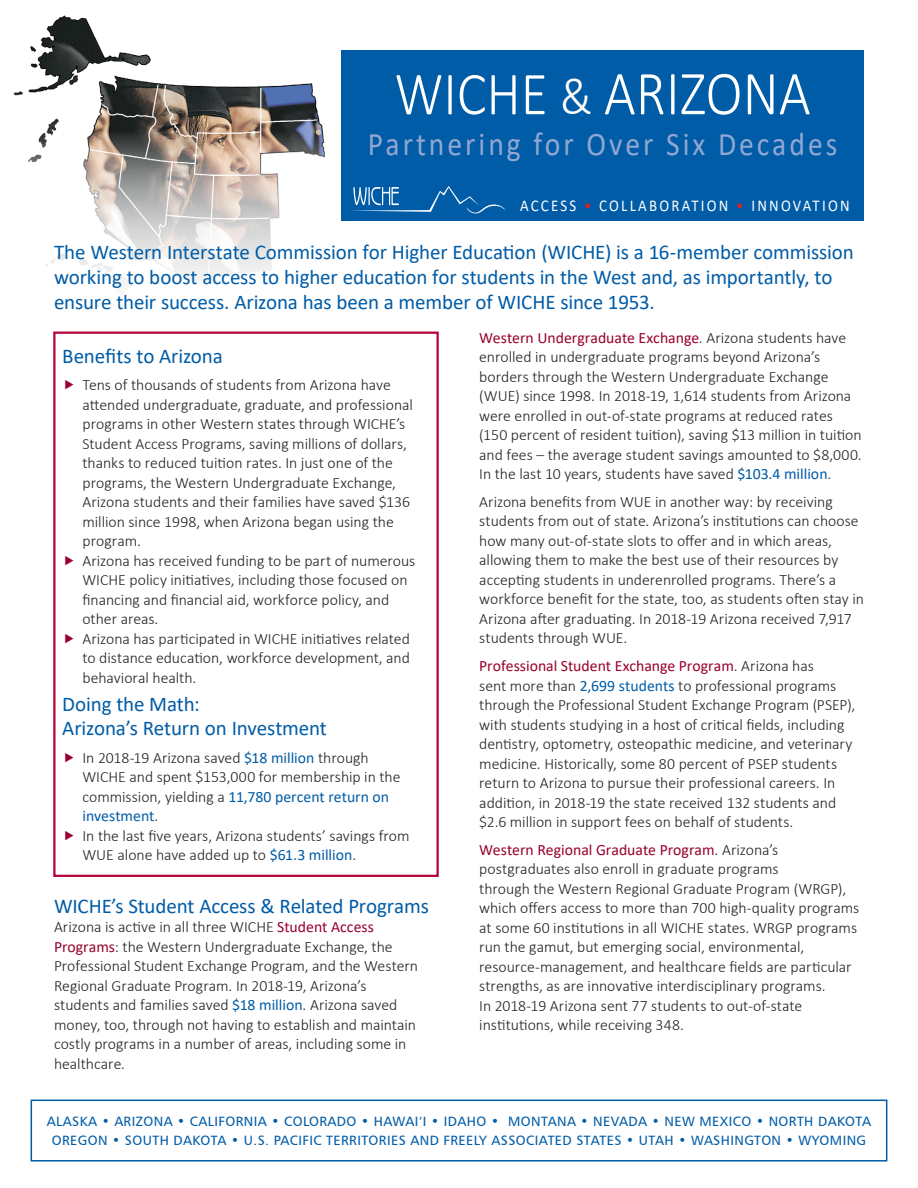
<style>
.page{position:relative;width:918px;height:1188px;background:#fff}
.page>*{position:absolute;margin:0;border:0;box-sizing:border-box;transform-origin:0 0}
.t1{font:300 63px "Calibri";color:#fff;scale:.9 1}
.t2{font:33px "Calibri";letter-spacing:.1em;color:#92a7d2;scale:.9 1}
.body_text{font:21px/25.2px "Calibri";letter-spacing:-.005em;color:#005ca7}
.box_subhead{font:21px/24px "Calibri";letter-spacing:-.01em;color:#005ca7}
.new_para_hed-H2{font:21px "Calibri";letter-spacing:-.01em;color:#005ca7}
.t3{font:16.5px "Calibri";letter-spacing:.15em;color:#fff;scale:.9 1}
.body_text-2{font:300 15.75px/19.5px "Calibri";color:#231f20}
.t4{font:13.5px/19.5px "Humanist 777 BT Roman B";letter-spacing:.03em;color:#005ca7;text-align:center}
.s1{font-size:61.5px}
.s2{font-size:54px}
.s3{color:#d1232a}
.s4{font-weight:400;color:#005ca7}
.s5{font-weight:400;color:#98012d}
.s6{font-family:"Humanist 777 BT Light B"}
</style>
<div class="page">
<div style="left:31px;top:1100px;width:856px;height:62px;border:2px solid #005ca7"></div>
<img style="left:14px;top:15px;width:309px;height:116px">
<svg style="left:27px;top:131px;width:351px;height:201px"></svg>
<div style="left:341px;top:50px;width:523px;height:171px;background:#005ca7"></div>
<svg style="left:350px;top:186px;width:156px;height:28px"></svg>
<div style="left:53px;top:332px;width:386px;height:545px;border:2px solid #b30437"></div>
<p class="t1" style="left:395px;top:54px;width:464px"><span class="s1">WICHE</span> <span class="s2">&amp;</span> ARIZONA</p>
<p class="t2" style="left:368px;top:122px;width:523px">Partnering for Over Six Decades</p>
<p class="t3" style="left:520px;top:194px;width:368px">ACCESS <span class="s3">•</span> COLLABORATION <span class="s3">•</span> INNOVATION</p>
<p class="body_text" style="left:54px;top:239px;width:802px">The Western Interstate Commission for Higher Education (WICHE) is a 16-member commission working to boost access to higher education for students in the West and, as importantly, to ensure their success. Arizona has been a member of WICHE since 1953.</p>
<p class="box_subhead" style="left:62px;top:343px;width:162px">Benefits to Arizona</p>
<p class="body_text-2" style="left:82px;top:375px;width:332px">Tens of thousands of students from Arizona have attended undergraduate, graduate, and professional programs in other Western states through WICHE’s Student Access Programs, saving millions of dollars, thanks to reduced tuition rates. In just one of the programs, the Western Undergraduate Exchange, Arizona students and their families have saved $136 million since 1998, when Arizona began using the program.</p>
<p class="body_text-2" style="left:82px;top:551px;width:334px">Arizona has received funding to be part of numerous WICHE policy initiatives, including those focused on financing and financial aid, workforce policy, and other areas.</p>
<p class="body_text-2" style="left:82px;top:629px;width:329px;text-align:justify">Arizona has participated in WICHE initiatives related to distance education, workforce development, and behavioral health.</p>
<p class="box_subhead" style="left:62px;top:691px;width:266px">Doing the Math:<br>Arizona’s Return on Investment</p>
<p class="body_text-2" style="left:82px;top:747px;width:320px">In 2018-19 Arizona saved <span class="s4">$18 million</span> through WICHE and spent $153,000 for membership in the commission, yielding a <span class="s4">11,780 percent return on investment</span>.</p>
<p class="body_text-2" style="left:82px;top:825px;width:329px">In the last five years, Arizona students’ savings from<br>WUE alone have added up to <span class="s4">$61.3 million</span>.</p>
<h2 class="new_para_hed-H2" style="left:54px;top:891px;width:376px">WICHE’s Student Access &amp; Related Programs</h2>
<p class="body_text-2" style="left:54px;top:917px;width:366px">Arizona is active in all three WICHE <span class="s5">Student Access Programs</span>: the Western Undergraduate Exchange, the Professional Student Exchange Program, and the Western Regional Graduate Program. In 2018-19, Arizona’s students and families saved <span class="s4">$18 million</span>. Arizona saved money, too, through not having to establish and maintain costly programs in a number of areas, including some in healthcare.</p>
<p class="body_text-2" style="left:479px;top:328px;width:384px"><span class="s5">Western Undergraduate Exchange</span>. Arizona students have enrolled in undergraduate programs beyond Arizona’s borders through the Western Undergraduate Exchange (WUE) since 1998. In 2018-19, 1,614 students from Arizona were enrolled in out-of-state programs at reduced rates (150 percent of resident tuition), saving $13 million in tuition and fees – the average student savings amounted to $8,000.<br>In the last 10 years, students have saved <span class="s4">$103.4 million</span>.</p>
<p class="body_text-2" style="left:479px;top:492px;width:386px">Arizona benefits from WUE in another way: by receiving students from out of state. Arizona’s institutions can choose how many out-of-state slots to offer and in which areas, allowing them to make the best use of their resources by accepting students in underenrolled programs. There’s a workforce benefit for the state, too, as students often stay in Arizona after graduating. In 2018-19 Arizona received 7,917 students through WUE.</p>
<p class="body_text-2" style="left:479px;top:656px;width:378px"><span class="s5">Professional Student Exchange Program</span>. Arizona has<br>sent more than <span class="s4">2,699 students</span> to professional programs through the Professional Student Exchange Program (PSEP), with students studying in a host of critical fields, including dentistry, optometry, osteopathic medicine, and veterinary medicine. Historically, some 80 percent of PSEP students return to Arizona to pursue their professional careers. In addition, in 2018-19 the state received 132 students and $2.6 million in support fees on behalf of students.</p>
<p class="body_text-2" style="left:479px;top:840px;width:382px"><span class="s5">Western Regional Graduate Program</span>. Arizona’s postgraduates also enroll in graduate programs<br>through the Western Regional Graduate Program (WRGP), which offers access to more than 700 high-quality programs at some 60 institutions in all WICHE states. WRGP programs run the gamut, but emerging social, environmental, resource-management, and healthcare fields are particular strengths, as are innovative interdisciplinary programs.<br>In 2018-19 Arizona sent 77 students to out-of-state institutions, while receiving 348.</p>
<p class="t4" style="left:47px;top:1111px;width:826px">ALASKA • ARIZONA • CALIFORNIA • COLORADO • HAWAI<span class="s6">‘</span>I • IDAHO • MONTANA • NEVADA • NEW MEXICO • NORTH DAKOTA<br>OREGON • SOUTH DAKOTA • U.S. PACIFIC TERRITORIES AND FREELY ASSOCIATED STATES • UTAH • WASHINGTON • WYOMING</p>
</div>
